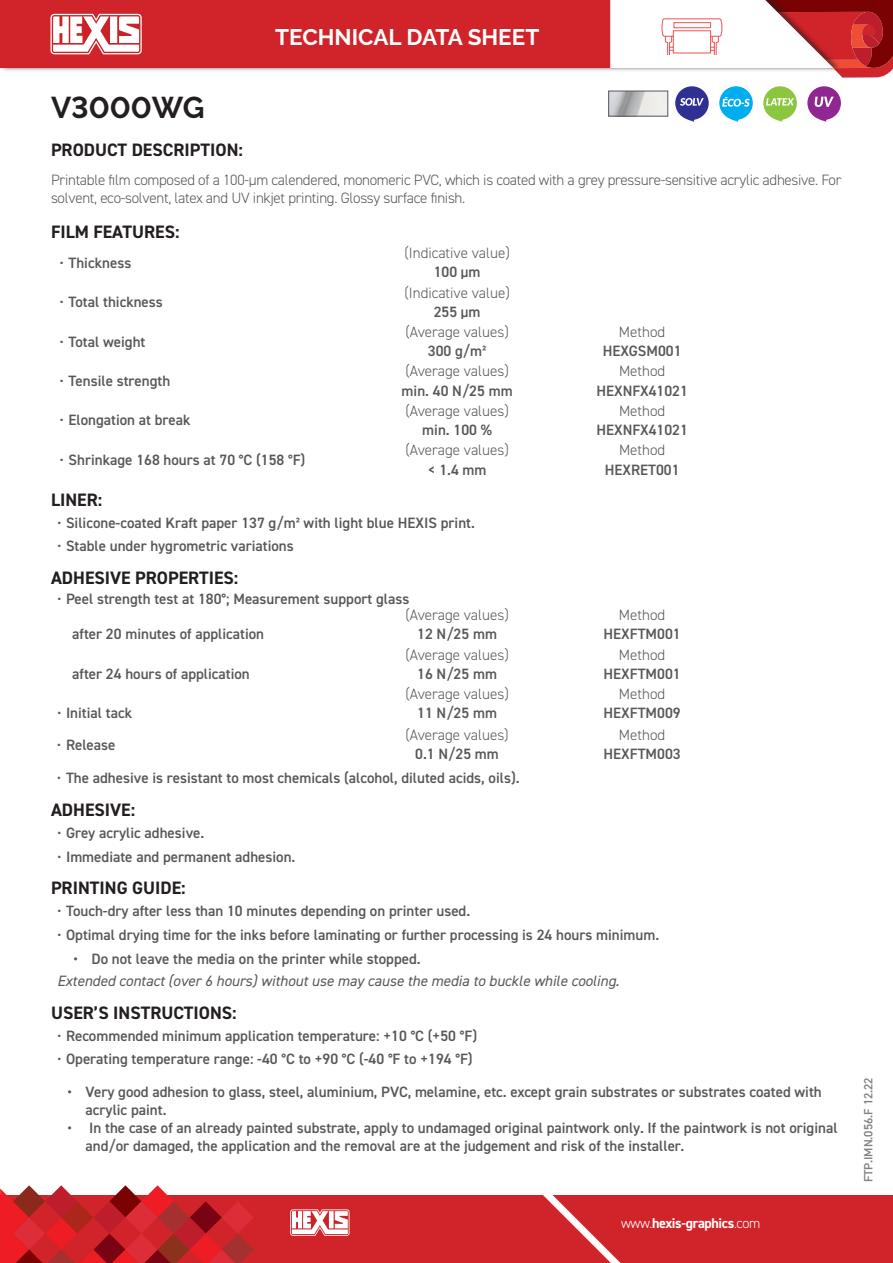
<style>
.page{position:relative;width:893px;height:1263px;background:#fff}
.page>*{position:absolute;margin:0;border:0;box-sizing:border-box;transform-origin:0 0}
.t1{font:700 30px "Raleway";color:#231f20}
.t2{font:700 22.5px "Raleway";color:#fff}
.t3{font:700 18px "DIN2014";color:#231f20}
.t4{font:600 15px/18px "DIN2014";color:#57585a}
.t5{font:300 15px/18px "DIN2014";letter-spacing:-.015em;color:#57585a}
.t6{font:italic 15px "DIN2014";color:#57585a}
.t7{font:700 14.1px "DIN2014";letter-spacing:-.025em;color:#fff}
.t8{font:600 12px "DIN2014";color:#808285}
.s1{font-weight:400}
.s2{font-weight:300}
</style>
<div class="page">
<div style="left:0;top:0;width:841px;height:73px;background:#231f20;opacity:.6"></div>
<div style="left:0;top:0;width:610px;height:68px;background:#d1232a"></div>
<div style="left:0;top:1195px;width:893px;height:68px;background:#d1232a"></div>
<svg style="left:543px;top:1195px;width:78px;height:68px"></svg>
<svg style="left:50px;top:14px;width:95px;height:40px"></svg>
<svg style="left:290px;top:1209px;width:60px;height:27px;background:#edb5b6"></svg>
<svg style="left:0;top:1185px;width:254px;height:78px"></svg>
<svg style="left:610px;top:0;width:283px;height:78px"></svg>
<img style="left:610px;top:93px;width:56px;height:21px">
<div style="left:608px;top:91px;width:60px;height:25px;border:1px solid #57585a"></div>
<svg style="left:675px;top:86px;width:34px;height:36px"></svg>
<svg style="left:719px;top:86px;width:34px;height:36px"></svg>
<svg style="left:763px;top:86px;width:34px;height:36px"></svg>
<svg style="left:807px;top:86px;width:34px;height:36px"></svg>
<h2 class="t2" style="left:275px;top:24px;width:265px">TECHNICAL DATA SHEET</h2>
<h1 class="t1" style="left:51px;top:90px;width:155px">V3000WG</h1>
<p class="t3" style="left:51px;top:138px;width:193px">PRODUCT DESCRIPTION:</p>
<p class="t5" style="left:51px;top:170px;width:792px">Printable film composed of a 100-µm calendered, monomeric PVC, which is coated with a grey pressure-sensitive acrylic adhesive. For solvent, eco-solvent, latex and UV inkjet printing. Glossy surface finish.</p>
<p class="t3" style="left:51px;top:220px;width:130px">FILM FEATURES:</p>
<p class="t4" style="left:60px;top:253px;width:73px"><span class="s1">•</span> Thickness</p>
<p class="t5" style="left:404px;top:244px;width:107px">(Indicative value)</p>
<p class="t4" style="left:434px;top:263px;width:48px">100 µm</p>
<p class="t4" style="left:60px;top:293px;width:105px"><span class="s1">•</span> Total thickness</p>
<p class="t4" style="left:60px;top:332px;width:87px"><span class="s1">•</span> Total weight</p>
<p class="t4" style="left:60px;top:371px;width:112px"><span class="s1">•</span> Tensile strength</p>
<p class="t4" style="left:60px;top:411px;width:133px"><span class="s1">•</span> Elongation at break</p>
<p class="t4" style="left:60px;top:450px;width:247px"><span class="s1">•</span> Shrinkage 168 hours at 70 °C (158 °F)</p>
<p class="t5" style="left:404px;top:283px;width:107px">(Indicative value)</p>
<p class="t4" style="left:434px;top:302px;width:48px">255 µm</p>
<p class="t5" style="left:405px;top:323px;width:105px">(Average values)</p>
<p class="t4" style="left:428px;top:342px;width:60px">300 g/m²</p>
<p class="t5" style="left:405px;top:362px;width:105px">(Average values)</p>
<p class="t4" style="left:402px;top:381px;width:112px">min. 40 N/25 mm</p>
<p class="t5" style="left:405px;top:402px;width:105px">(Average values)</p>
<p class="t4" style="left:422px;top:421px;width:71px">min. 100 %</p>
<p class="t5" style="left:405px;top:441px;width:105px">(Average values)</p>
<p class="t4" style="left:428px;top:460px;width:60px">&lt; 1.4 mm</p>
<p class="t3" style="left:51px;top:487px;width:53px">LINER:</p>
<p class="t4" style="left:57px;top:513px;width:419px"><span class="s1">•</span> Silicone-coated Kraft paper 137 g/m² with light blue HEXIS print.</p>
<p class="t4" style="left:57px;top:537px;width:238px"><span class="s1">•</span> Stable under hygrometric variations</p>
<p class="t3" style="left:51px;top:566px;width:189px">ADHESIVE PROPERTIES:</p>
<p class="t4" style="left:57px;top:590px;width:354px"><span class="s1">•</span> Peel strength test at 180°; Measurement support glass</p>
<p class="t4" style="left:72px;top:625px;width:193px">after 20 minutes of application</p>
<p class="t5" style="left:405px;top:606px;width:105px">(Average values)</p>
<p class="t4" style="left:417px;top:625px;width:81px">12 N/25 mm</p>
<p class="t4" style="left:72px;top:664px;width:179px">after 24 hours of application</p>
<p class="t4" style="left:57px;top:704px;width:77px"><span class="s1">•</span> Initial tack</p>
<p class="t4" style="left:57px;top:735px;width:60px"><span class="s1">•</span> Release</p>
<p class="t5" style="left:405px;top:645px;width:105px">(Average values)</p>
<p class="t4" style="left:417px;top:664px;width:81px">16 N/25 mm</p>
<p class="t5" style="left:405px;top:685px;width:105px">(Average values)</p>
<p class="t4" style="left:417px;top:704px;width:81px">11 N/25 mm</p>
<p class="t5" style="left:405px;top:726px;width:105px">(Average values)</p>
<p class="t4" style="left:415px;top:745px;width:85px">0.1 N/25 mm</p>
<p class="t5" style="left:619px;top:323px;width:48px">Method</p>
<p class="t4" style="left:603px;top:342px;width:80px">HEXGSM001</p>
<p class="t5" style="left:619px;top:362px;width:48px">Method</p>
<p class="t4" style="left:596px;top:381px;width:93px">HEXNFX41021</p>
<p class="t5" style="left:619px;top:402px;width:48px">Method</p>
<p class="t4" style="left:596px;top:421px;width:93px">HEXNFX41021</p>
<p class="t5" style="left:619px;top:441px;width:48px">Method</p>
<p class="t4" style="left:605px;top:460px;width:76px">HEXRET001</p>
<p class="t5" style="left:619px;top:606px;width:48px">Method</p>
<p class="t4" style="left:603px;top:625px;width:79px">HEXFTM001</p>
<p class="t5" style="left:619px;top:645px;width:48px">Method</p>
<p class="t4" style="left:603px;top:664px;width:79px">HEXFTM001</p>
<p class="t5" style="left:619px;top:685px;width:48px">Method</p>
<p class="t4" style="left:603px;top:704px;width:79px">HEXFTM009</p>
<p class="t5" style="left:619px;top:726px;width:48px">Method</p>
<p class="t4" style="left:603px;top:745px;width:79px">HEXFTM003</p>
<p class="t4" style="left:57px;top:769px;width:464px"><span class="s1">•</span> The adhesive is resistant to most chemicals (alcohol, diluted acids, oils).</p>
<p class="t3" style="left:51px;top:798px;width:86px">ADHESIVE:</p>
<p class="t4" style="left:57px;top:823px;width:149px"><span class="s1">•</span> Grey acrylic adhesive.</p>
<p class="t4" style="left:57px;top:847px;width:240px"><span class="s1">•</span> Immediate and permanent adhesion.</p>
<p class="t3" style="left:51px;top:876px;width:136px">PRINTING GUIDE:</p>
<p class="t4" style="left:57px;top:902px;width:415px"><span class="s1">•</span> Touch-dry after less than 10 minutes depending on printer used.</p>
<p class="t4" style="left:57px;top:925px;width:604px"><span class="s1">•</span> Optimal drying time for the inks before laminating or further processing is 24 hours minimum.</p>
<p class="t4" style="left:74px;top:949px;width:349px">• Do not leave the media on the printer while stopped.</p>
<p class="t6" style="left:57px;top:971px;width:564px">Extended contact (over 6 hours) without use may cause the media to buckle while cooling.</p>
<p class="t3" style="left:51px;top:1000px;width:187px">USER’S INSTRUCTIONS:</p>
<p class="t4" style="left:57px;top:1026px;width:422px"><span class="s1">•</span> Recommended minimum application temperature: +10 °C (+50 °F)</p>
<p class="t4" style="left:57px;top:1050px;width:417px"><span class="s1">•</span> Operating temperature range: -40 °C to +90 °C (-40 °F to +194 °F)</p>
<p class="t4" style="left:86px;top:1082px;width:738px;text-indent:-18px">• Very good adhesion to glass, steel, aluminium, PVC, melamine, etc. except grain substrates or substrates coated with acrylic paint.</p>
<p class="t4" style="left:86px;top:1118px;width:754px;text-indent:-18px">• In the case of an already painted substrate, apply to undamaged original paintwork only. If the paintwork is not original and/or damaged, the application and the removal are at the judgement and risk of the installer.</p>
<p class="t7" style="left:621px;top:1214px;width:141px"><span class="s2">www.</span>hexis-graphics<span class="s2">.com</span></p>
<p class="t8" style="left:860px;top:1182px;width:106px;rotate:-90deg">FTP.IMN.056.F 12.22</p>
</div>
